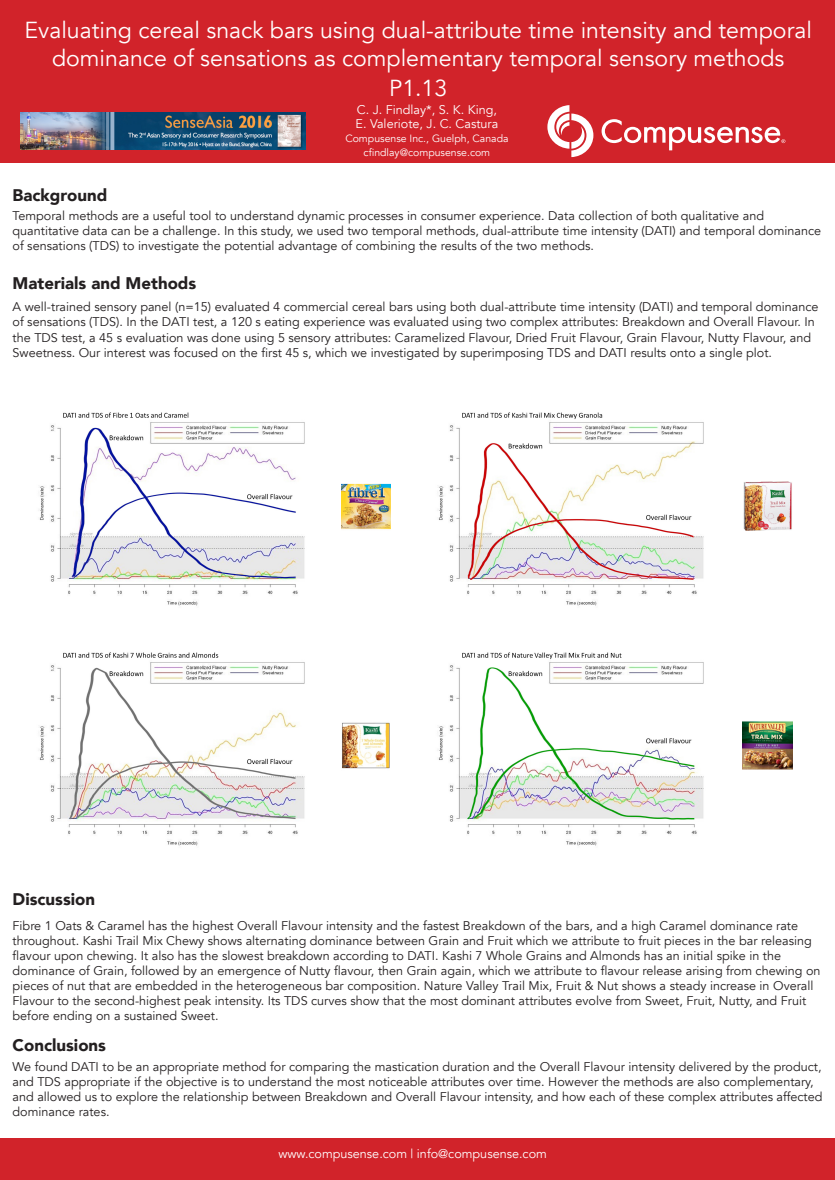
<style>
.page{position:relative;width:835px;height:1180px;background:#fff}
.page>*{position:absolute;margin:0;border:0;box-sizing:border-box;transform-origin:0 0}
.t1{font:23.1px/27.7px "Avenir";color:#fff;text-align:center}
.t2{font:900 16.8px "Avenir";color:#231f20}
.t3{font:12.6px/15px "Avenir";color:#231f20}
.t4{font:12.6px "Avenir";color:#fff}
.t5{font:10.5px "Avenir";color:#fff}
</style>
<div class="page">
<div style="left:0;top:1138px;width:834px;height:41px;background:#d1232a"></div>
<div style="left:0;top:0;width:834px;height:163px;background:#d1232a"></div>
<img style="left:21px;top:113px;width:285px;height:37px">
<svg style="left:601px;top:119px;width:184px;height:31px"></svg>
<svg style="left:547px;top:105px;width:46px;height:52px"></svg>
<img style="left:39px;top:412px;width:266px;height:194px">
<img style="left:438px;top:412px;width:266px;height:194px">
<img style="left:39px;top:652px;width:266px;height:194px">
<img style="left:438px;top:652px;width:266px;height:194px">
<img style="left:341px;top:483px;width:49px;height:47px">
<img style="left:743px;top:481px;width:49px;height:50px">
<img style="left:342px;top:722px;width:48px;height:47px">
<img style="left:742px;top:721px;width:50px;height:49px">
<p class="t1" style="left:25px;top:17px;width:788px">Evaluating cereal snack bars using dual-attribute time intensity and temporal dominance of sensations as complementary temporal sensory methods</p>
<p class="t1" style="left:389px;top:75px;width:60px">P1.13</p>
<p class="t2" style="left:13px;top:181px;width:96px">Background</p>
<p class="t4" style="left:356px;top:102px;width:142px">C. J. Findlay*, S. K. King,</p>
<p class="t4" style="left:355px;top:116px;width:144px">E. Valeriote, J. C. Castura</p>
<p class="t5" style="left:345px;top:132px;width:165px">Compusense Inc., Guelph, Canada</p>
<p class="t5" style="left:363px;top:146px;width:128px">cfindlay@compusense.com</p>
<p class="t3" style="left:13px;top:208px;width:809px">Temporal methods are a useful tool to understand dynamic processes in consumer experience. Data collection of both qualitative and quantitative data can be a challenge. In this study, we used two temporal methods, dual-attribute time intensity (DATI) and temporal dominance of sensations (TDS) to investigate the potential advantage of combining the results of the two methods.</p>
<p class="t2" style="left:13px;top:269px;width:185px">Materials and Methods</p>
<p class="t3" style="left:13px;top:300px;width:807px">A well-trained sensory panel (n=15) evaluated 4 commercial cereal bars using both dual-attribute time intensity (DATI) and temporal dominance of sensations (TDS). In the DATI test, a 120 s eating experience was evaluated using two complex attributes: Breakdown and Overall Flavour. In the TDS test, a 45 s evaluation was done using 5 sensory attributes: Caramelized Flavour, Dried Fruit Flavour, Grain Flavour, Nutty Flavour, and Sweetness. Our interest was focused on the first 45 s, which we investigated by superimposing TDS and DATI results onto a single plot.</p>
<p class="t2" style="left:13px;top:884px;width:84px">Discussion</p>
<p class="t3" style="left:13px;top:918px;width:809px">Fibre 1 Oats &amp; Caramel has the highest Overall Flavour intensity and the fastest Breakdown of the bars, and a high Caramel dominance rate throughout. Kashi Trail Mix Chewy shows alternating dominance between Grain and Fruit which we attribute to fruit pieces in the bar releasing flavour upon chewing. It also has the slowest breakdown according to DATI. Kashi 7 Whole Grains and Almonds has an initial spike in the dominance of Grain, followed by an emergence of Nutty flavour, then Grain again, which we attribute to flavour release arising from chewing on pieces of nut that are embedded in the heterogeneous bar composition. Nature Valley Trail Mix, Fruit &amp; Nut shows a steady increase in Overall Flavour to the second-highest peak intensity. Its TDS curves show that the most dominant attributes evolve from Sweet, Fruit, Nutty, and Fruit before ending on a sustained Sweet.</p>
<p class="t3" style="left:13px;top:1059px;width:810px">We found DATI to be an appropriate method for comparing the mastication duration and the Overall Flavour intensity delivered by the product, and TDS appropriate if the objective is to understand the most noticeable attributes over time. However the methods are also complementary, and allowed us to explore the relationship between Breakdown and Overall Flavour intensity, and how each of these complex attributes affected dominance rates.</p>
<p class="t2" style="left:13px;top:1030px;width:95px">Conclusions</p>
<p class="t4" style="left:278px;top:1146px;width:270px">www.compusense.com | info@compusense.com</p>
</div>
